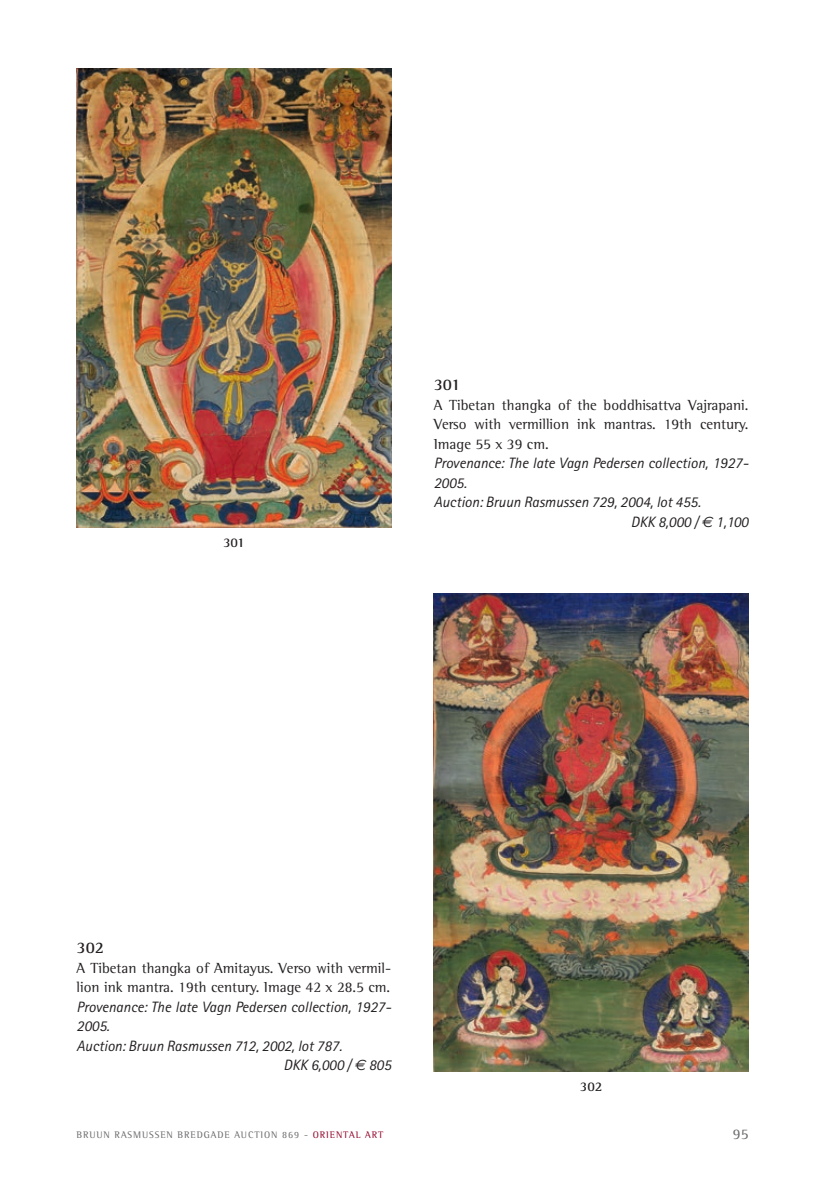
<style>
.page{position:relative;width:825px;height:1191px;background:#fff}
.page>*{position:absolute;margin:0;border:0;box-sizing:border-box;transform-origin:0 0}
.t1{font:700 16.5px "Rotis Semi Serif";color:#231f20}
.t2{font:italic 15px "Rotis Sans Serif";color:#231f20}
.t3{font:15px/19.5px "Rotis Semi Serif";color:#231f20;text-align:justify}
.t4{font:15px "Rotis Semi Serif";color:#69696c}
.t5{font:700 13.5px "Rotis Semi Serif";color:#231f20}
.t6{font:9.75px "Rotis Semi Serif";letter-spacing:.095em;color:#69696c}
.s1{font-family:"Euro Sans"}
.s2{color:#900126}
</style>
<div class="page">
<img style="left:77px;top:68px;width:314px;height:460px">
<img style="left:434px;top:593px;width:314px;height:479px">
<p class="t5" style="left:223px;top:534px;width:23px">301</p>
<p class="t1" style="left:434px;top:374px;width:28px">301</p>
<p class="t3" style="left:434px;top:395px;width:316px">A Tibetan thangka of the boddhisattva Vajrapani.<br>Verso with vermillion ink mantras. 19th century.<br>Image 55 x 39 cm.</p>
<p class="t2" style="left:434px;top:454px;width:316px">Provenance: The late Vagn Pedersen collection, 1927-</p>
<p class="t2" style="left:434px;top:473px;width:35px">2005.</p>
<p class="t2" style="left:434px;top:493px;width:268px">Auction: Bruun Rasmussen 729, 2004, lot 455.</p>
<p class="t2" style="left:631px;top:512px;width:119px">DKK 8,000 / <span class="s1">€</span> 1,100</p>
<p class="t1" style="left:77px;top:937px;width:29px">302</p>
<p class="t3" style="left:77px;top:957px;width:316px">A Tibetan thangka of Amitayus. Verso with vermil&shy;lion ink mantra. 19th century. Image 42 x 28.5 cm.</p>
<p class="t2" style="left:77px;top:997px;width:316px">Provenance: The late Vagn Pedersen collection, 1927-</p>
<p class="t2" style="left:77px;top:1017px;width:35px">2005.</p>
<p class="t2" style="left:77px;top:1036px;width:267px">Auction: Bruun Rasmussen 712, 2002, lot 787.</p>
<p class="t2" style="left:284px;top:1056px;width:109px">DKK 6,000 / <span class="s1">€</span> 805</p>
<p class="t5" style="left:580px;top:1078px;width:24px">302</p>
<p class="t6" style="left:77px;top:1129px;width:308px">BRUUN RASMUSSEN BREDGADE AUCTION 869 - <span class="s2">ORIENTAL ART</span></p>
<p class="t4" style="left:733px;top:1124px;width:17px">95</p>
</div>
